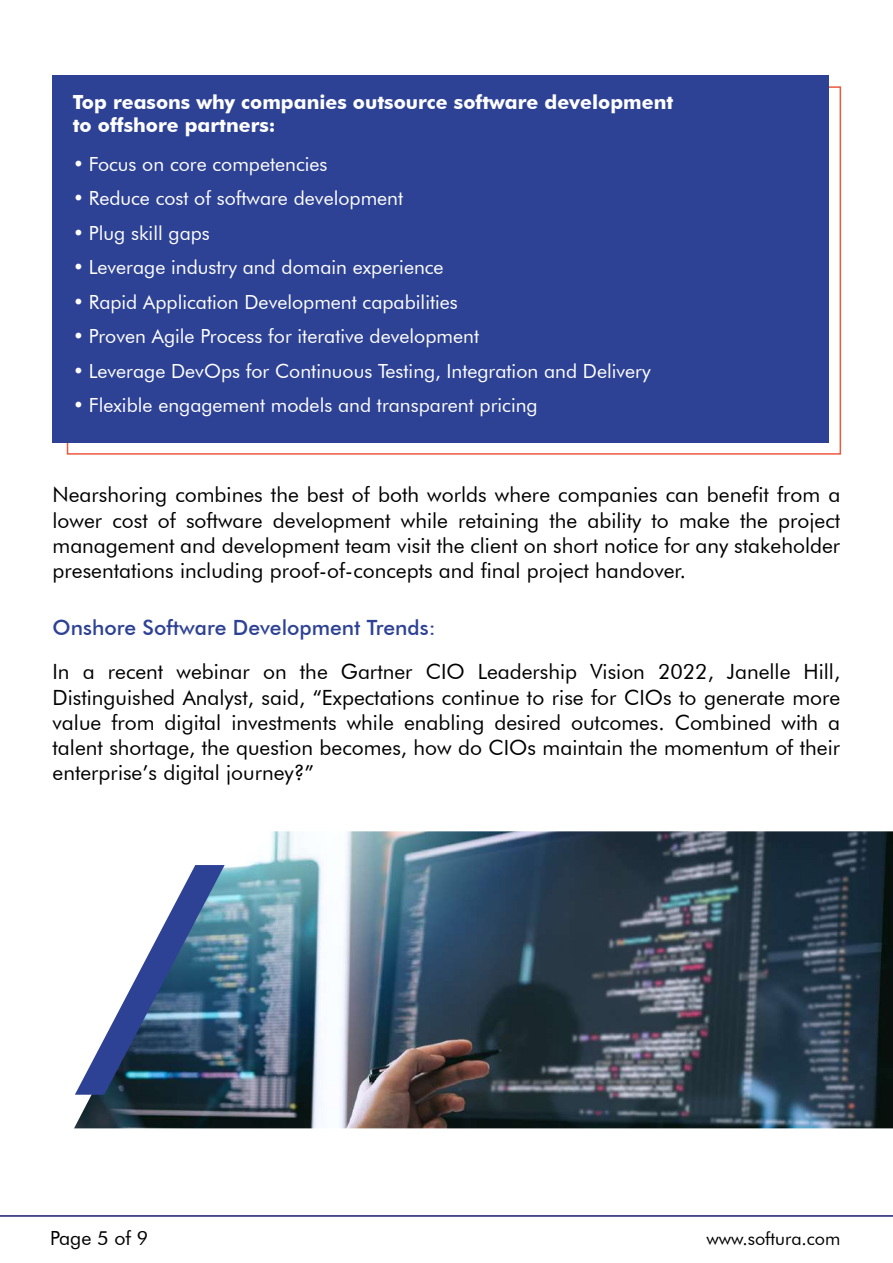
<style>
.page{position:relative;width:893px;height:1263px;background:#fff}
.page>*{position:absolute;margin:0;border:0;box-sizing:border-box;transform-origin:0 0}
.t1{font:21px/25.2px "Futura BT";color:#000;text-align:justify}
.t2{font:500 21px "Futura BT";color:#2e4295}
.t3{font:19.5px "Futura BT";color:#fff}
.t4{font:700 19.5px/23.4px "Futura BT";color:#fff}
.t5{font:19.5px "Futura BT";color:#000}
.t6{font:18px "Futura BT";color:#000}
</style>
<div class="page">
<img style="left:74px;top:831px;width:819px;height:297px">
<img style="left:75px;top:865px;width:150px;height:230px">
<div style="left:53px;top:75px;width:776px;height:367px;background:#2e4295"></div>
<hr style="left:0;top:1215px;width:893px;height:2px;background:#1a1a71">
<p class="t4" style="left:73px;top:90px;width:602px">Top reasons why companies outsource software development to offshore partners:</p>
<p class="t3" style="left:73px;top:152px;width:256px">• Focus on core competencies</p>
<p class="t3" style="left:73px;top:187px;width:332px">• Reduce cost of software development</p>
<p class="t3" style="left:73px;top:221px;width:139px">• Plug skill gaps</p>
<p class="t3" style="left:73px;top:256px;width:372px">• Leverage industry and domain experience</p>
<p class="t3" style="left:73px;top:290px;width:387px">• Rapid Application Development capabilities</p>
<p class="t3" style="left:73px;top:325px;width:408px">• Proven Agile Process for iterative development</p>
<p class="t3" style="left:73px;top:359px;width:579px">• Leverage DevOps for Continuous Testing, Integration and Delivery</p>
<p class="t3" style="left:73px;top:394px;width:466px">• Flexible engagement models and transparent pricing</p>
<p class="t1" style="left:53px;top:482px;width:789px">Nearshoring combines the best of both worlds where companies can benefit from a lower cost of software development while retaining the ability to make the project management and development team visit the client on short notice for any stakeholder presentations including proof-of-concepts and final project handover.</p>
<p class="t2" style="left:53px;top:615px;width:385px">Onshore Software Development Trends:</p>
<p class="t1" style="left:53px;top:659px;width:789px">In a recent webinar on the Gartner CIO Leadership Vision 2022, Janelle Hill, Distinguished Analyst, said, “Expectations continue to rise for CIOs to generate more value from digital investments while enabling desired outcomes. Combined with a talent shortage, the question becomes, how do CIOs maintain the momentum of their enterprise’s digital journey?”</p>
<p class="t5" style="left:50px;top:1226px;width:100px">Page 5 of 9</p>
<p class="t6" style="left:706px;top:1228px;width:136px">www.softura.com</p>
</div>
